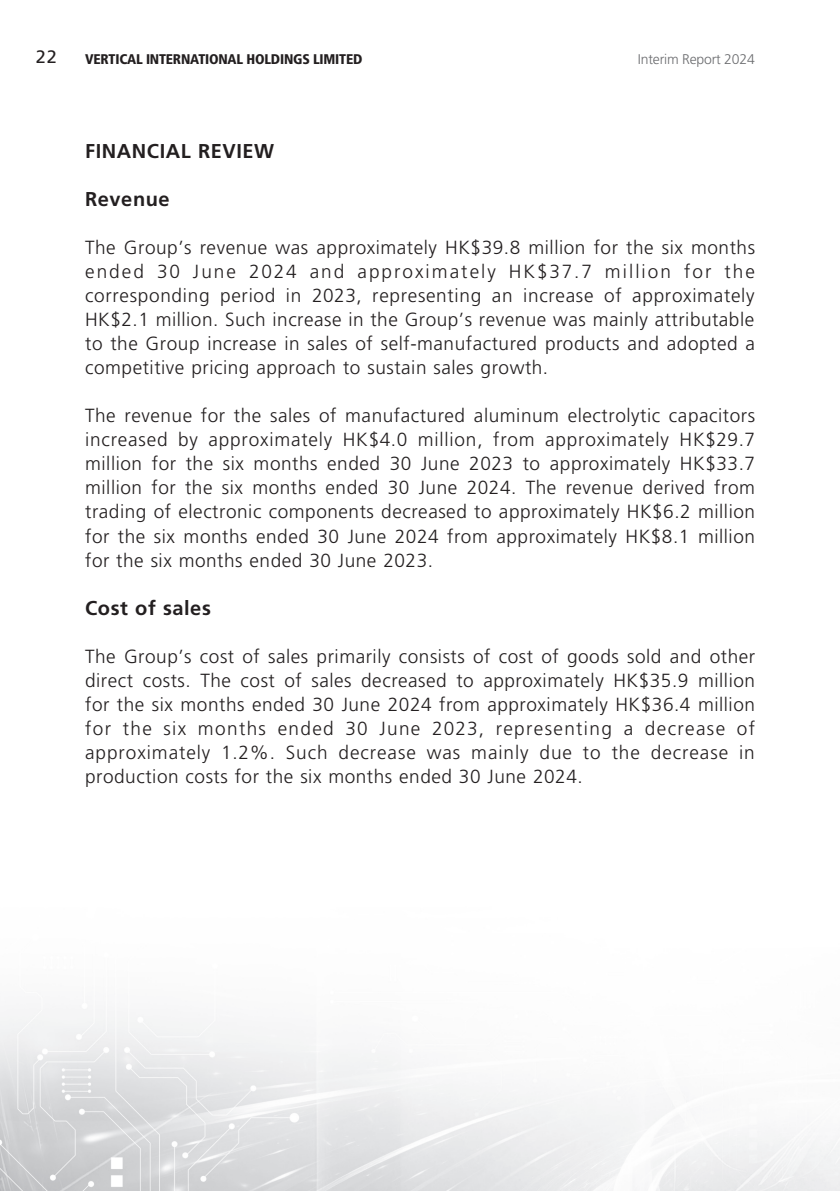
<style>
.page{position:relative;width:840px;height:1191px;background:#fff}
.page>*{position:absolute;margin:0;border:0;box-sizing:border-box;transform-origin:0 0}
.t1{font:700 20px "Frutiger LT Std";letter-spacing:.03em;color:#231f20}
.t2{font:300 19px/24px "Frutiger LT Std";letter-spacing:.03em;color:#231f20;text-align:justify}
.t3{font:18px "Frutiger LT Std";color:#231f20}
.t4{font:900 condensed 14px "Frutiger LT Std";letter-spacing:-.015em;color:#231f20}
.t5{font:300 14px "Frutiger LT Std";letter-spacing:-.015em;color:#6c6d70}
</style>
<div class="page">
<img style="left:0;top:1007px;width:839px;height:184px">
<p class="t3" style="left:36px;top:46px;width:22px">22</p>
<p class="t4" style="left:85px;top:50px;width:278px">VERTICAL INTERNATIONAL HOLDINGS LIMITED</p>
<p class="t5" style="left:637px;top:51px;width:118px">Interim Report 2024</p>
<p class="t1" style="left:85px;top:140px;width:190px">FINANCIAL REVIEW</p>
<p class="t1" style="left:85px;top:188px;width:86px">Revenue</p>
<p class="t2" style="left:85px;top:236px;width:671px">The Group’s revenue was approximately HK$39.8 million for the six months ended 30 June 2024 and approximately HK$37.7 million for the corresponding period in 2023, representing an increase of approximately HK$2.1 million. Such increase in the Group’s revenue was mainly attributable to the Group increase in sales of self-manufactured products and adopted a competitive pricing approach to sustain sales growth.</p>
<p class="t2" style="left:85px;top:404px;width:671px">The revenue for the sales of manufactured aluminum electrolytic capacitors increased by approximately HK$4.0 million, from approximately HK$29.7 million for the six months ended 30 June 2023 to approximately HK$33.7 million for the six months ended 30 June 2024. The revenue derived from trading of electronic components decreased to approximately HK$6.2 million for the six months ended 30 June 2024 from approximately HK$8.1 million for the six months ended 30 June 2023.</p>
<p class="t1" style="left:85px;top:596px;width:127px">Cost of sales</p>
<p class="t2" style="left:85px;top:644px;width:671px">The Group’s cost of sales primarily consists of cost of goods sold and other direct costs. The cost of sales decreased to approximately HK$35.9 million for the six months ended 30 June 2024 from approximately HK$36.4 million for the six months ended 30 June 2023, representing a decrease of approximately 1.2%. Such decrease was mainly due to the decrease in production costs for the six months ended 30 June 2024.</p>
</div>
